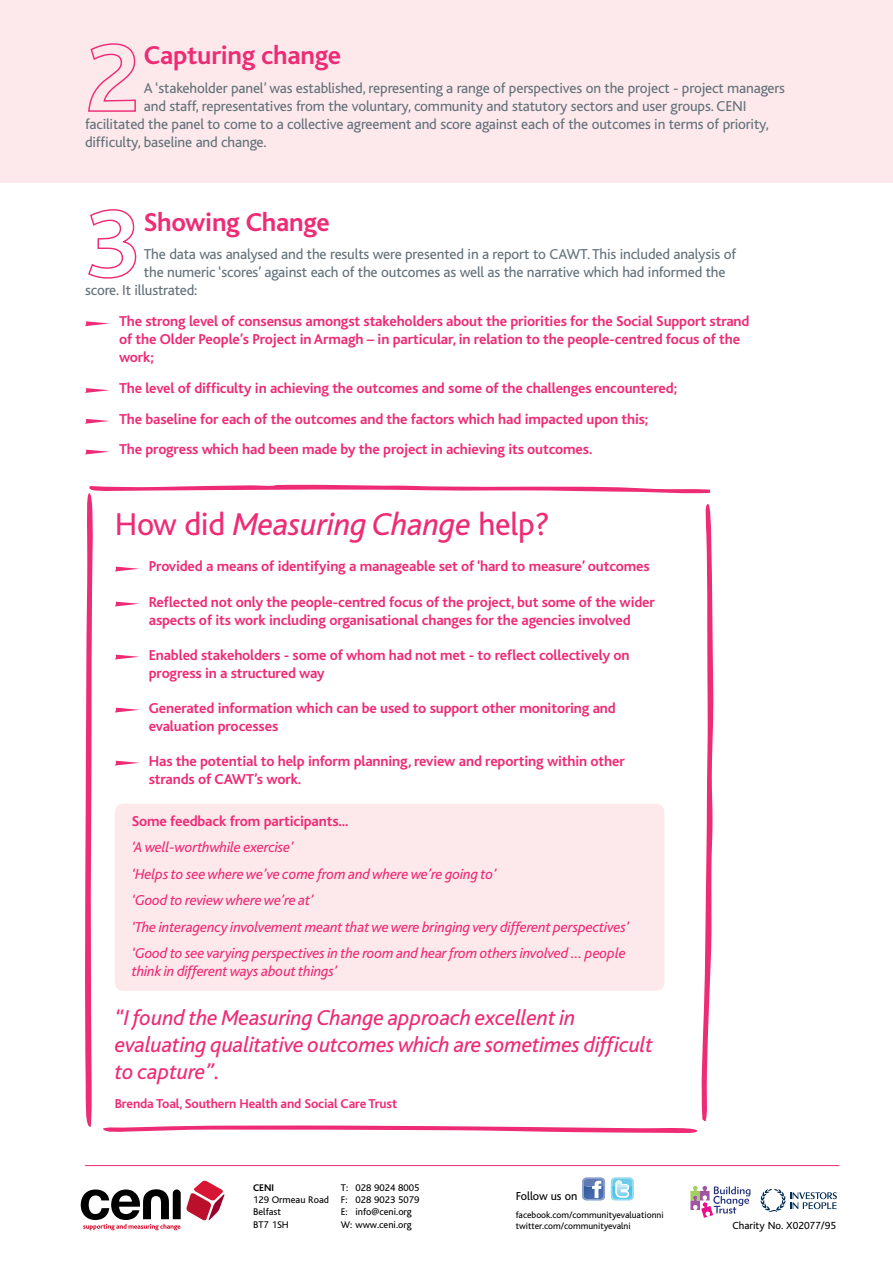
<style>
.page{position:relative;width:893px;height:1263px;background:#fff}
.page>*{position:absolute;margin:0;border:0;box-sizing:border-box;transform-origin:0 0}
.t1{font:italic 33px "Bliss";letter-spacing:-.01em;color:#ee2b75}
.t2{font:700 27px "Bliss";letter-spacing:-.01em;color:#ee2b75}
.t3{font:italic 22.5px/27px "Bliss";letter-spacing:-.01em;color:#ee2b75}
.t4{font:700 15px/18px "Bliss";letter-spacing:-.01em;color:#ee2b75}
.t5{font:15px "Bliss";letter-spacing:-.01em;color:#63717a}
.t6{font:italic 15px/26.5px "Bliss";letter-spacing:-.01em;color:#ee2b75}
.t7{font:700 13.5px "Bliss";letter-spacing:-.01em;color:#ee2b75}
.t8{font:12.15px "Bliss";color:#000}
.t9{font:10.8px "Bliss";color:#000}
.t10{font:10.2px/12.1px "Bliss";color:#000;text-align:justify}
.t11{font:700 10.2px "Bliss";color:#000}
.t12{font:9.45px/11.4px "Bliss";color:#000}
.s1{font-style:normal}
</style>
<div class="page">
<div style="left:0;top:0;width:893px;height:183px;background:#fde9eb"></div>
<svg style="left:88px;top:43px;width:48px;height:69px"></svg>
<svg style="left:85px;top:321px;width:25px;height:5px"></svg>
<svg style="left:85px;top:388px;width:25px;height:5px"></svg>
<svg style="left:85px;top:419px;width:24px;height:5px"></svg>
<svg style="left:85px;top:450px;width:25px;height:4px"></svg>
<svg style="left:88px;top:209px;width:49px;height:70px"></svg>
<hr style="left:85px;top:1165px;width:754px;height:1px;background:#ee2b75">
<svg style="left:81px;top:1181px;width:143px;height:49px"></svg>
<svg style="left:760px;top:1189px;width:77px;height:23px"></svg>
<svg style="left:690px;top:1186px;width:60px;height:32px"></svg>
<svg style="left:611px;top:1177px;width:23px;height:23px"></svg>
<svg style="left:582px;top:1177px;width:23px;height:23px"></svg>
<svg style="left:85px;top:484px;width:629px;height:649px"></svg>
<div style="left:115px;top:804px;width:549px;height:187px;background:#fde9eb;border-radius:9px"></div>
<h2 class="t2" style="left:144px;top:41px;width:199px">Capturing change</h2>
<p class="t5" style="left:144px;top:80px;width:642px">A ‘stakeholder panel’ was established, representing a range of perspectives on the project - project managers</p>
<p class="t5" style="left:144px;top:98px;width:604px">and staff, representatives from the voluntary, community and statutory sectors and user groups. CENI</p>
<p class="t5" style="left:85px;top:116px;width:685px">facilitated the panel to come to a collective agreement and score against each of the outcomes in terms of priority,</p>
<p class="t5" style="left:85px;top:134px;width:183px">difficulty, baseline and change.</p>
<h2 class="t2" style="left:144px;top:208px;width:187px">Showing Change</h2>
<p class="t5" style="left:144px;top:247px;width:594px">The data was analysed and the results were presented in a report to CAWT. This included analysis of</p>
<p class="t5" style="left:144px;top:265px;width:583px">the numeric ‘scores’ against each of the outcomes as well as the narrative which had informed the</p>
<p class="t5" style="left:85px;top:283px;width:114px">score. It illustrated:</p>
<p class="t4" style="left:119px;top:313px;width:632px">The strong level of consensus amongst stakeholders about the priorities for the Social Support strand of the Older People’s Project in Armagh – in particular, in relation to the people-centred focus of the work;</p>
<p class="t4" style="left:119px;top:373px;width:560px;line-height:30.8px">The level of difficulty in achieving the outcomes and some of the challenges encountered;<br>The baseline for each of the outcomes and the factors which had impacted upon this;<br>The progress which had been made by the project in achieving its outcomes.</p>
<h1 class="t1" style="left:115px;top:508px;width:436px"><span class="s1">How did</span> Measuring Change <span class="s1">help?</span></h1>
<p class="t4" style="left:149px;top:558px;width:502px">Provided a means of identifying a manageable set of ‘hard to measure’ outcomes</p>
<p class="t4" style="left:149px;top:593px;width:508px">Reflected not only the people-centred focus of the project, but some of the wider aspects of its work including organisational changes for the agencies involved</p>
<p class="t4" style="left:149px;top:646px;width:482px">Enabled stakeholders - some of whom had not met - to reflect collectively on progress in a structured way</p>
<p class="t4" style="left:149px;top:699px;width:468px">Generated information which can be used to support other monitoring and evaluation processes</p>
<p class="t4" style="left:149px;top:752px;width:477px">Has the potential to help inform planning, review and reporting within other strands of CAWT’s work.</p>
<p class="t4" style="left:132px;top:812px;width:218px">Some feedback from participants...</p>
<p class="t6" style="left:132px;top:834px;width:499px">‘A well-worthwhile exercise’<br>‘Helps to see where we’ve come from and where we’re going to’<br>‘Good to review where we’re at’<br>‘The interagency involvement meant that we were bringing very different perspectives’ ‘Good to see varying perspectives in the room and hear from others involved … people</p>
<p class="t6" style="left:132px;top:958px;width:207px">think in different ways about things’</p>
<h3 class="t3" style="left:115px;top:1004px;width:540px">“I found the Measuring Change approach excellent in evaluating qualitative outcomes which are sometimes difficult to capture”.</h3>
<p class="t7" style="left:115px;top:1096px;width:284px">Brenda Toal, Southern Health and Social Care Trust</p>
<p class="t11" style="left:253px;top:1182px;width:22px">CENI</p>
<p class="t10" style="left:253px;top:1182px;width:168px;text-indent:88px">T: 028 9024 8005<br>129 Ormeau Road F: 028 9023 5079<br>Belfast</p>
<p class="t8" style="left:516px;top:1190px;width:63px">Follow us on</p>
<p class="t10" style="left:341px;top:1206px;width:73px">E: info@ceni.org</p>
<p class="t12" style="left:516px;top:1209px;width:149px">facebook.com/communityevaluationni twitter.com/communityevalni</p>
<p class="t10" style="left:253px;top:1218px;width:37px">BT7 1SH</p>
<p class="t10" style="left:341px;top:1218px;width:72px">W: www.ceni.org</p>
<p class="t9" style="left:732px;top:1220px;width:105px">Charity No. X02077/95</p>
</div>
